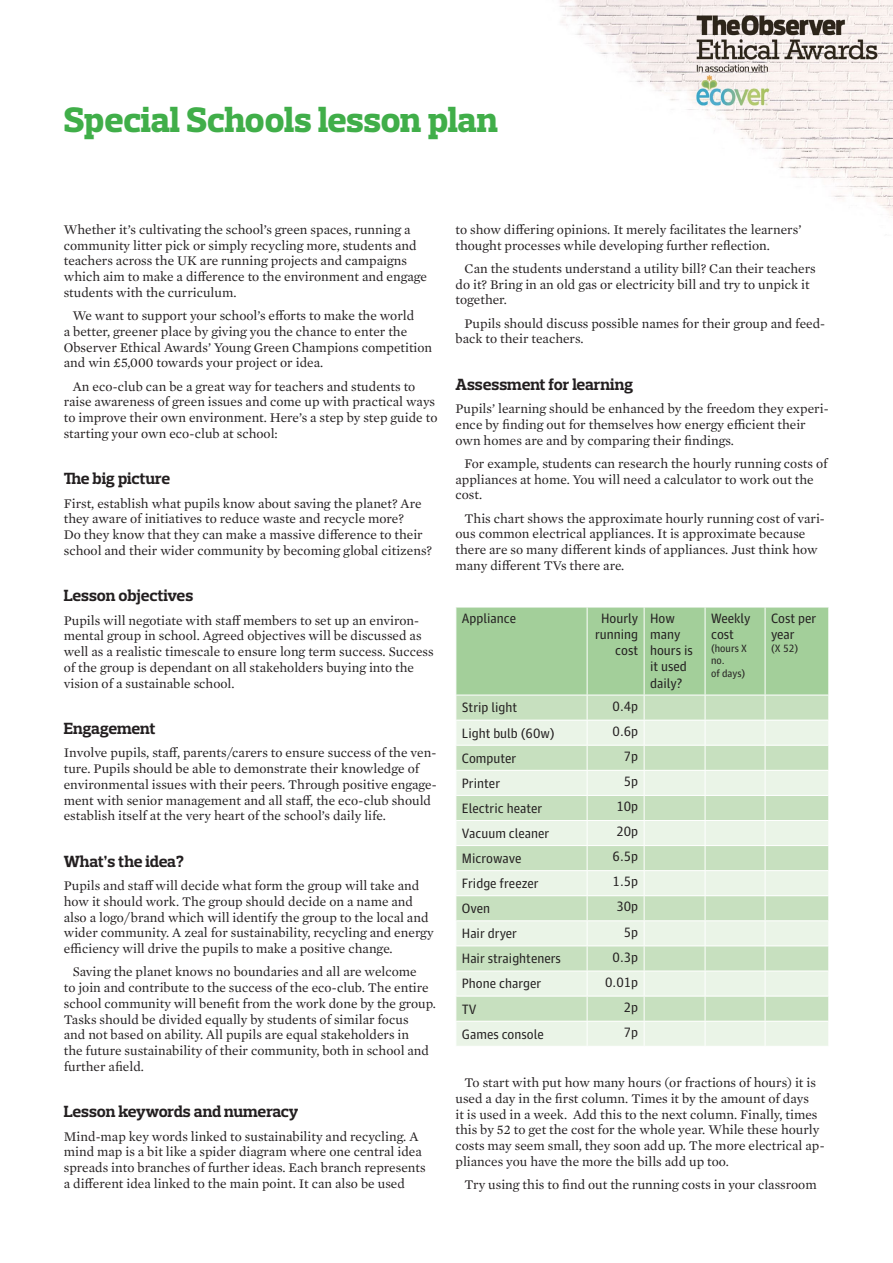
<style>
.page{position:relative;width:893px;height:1263px;background:#fff}
.page>*{position:absolute;margin:0;border:0;box-sizing:border-box;transform-origin:0 0}
.t1{font:800 36px "PS4 Prelo Slab";letter-spacing:-.005em;color:#40ae49}
.t2{font:700 16.5px "PS3 Prelo Slab";letter-spacing:-.01em;color:#231f20}
.t3{font:13.5px/15.8px "Mercury Text";color:#231f20}
.t4{font:13.5px/16.2px "AS31 Agate Sans";color:#231f20}
.t5{font:10.5px/12.6px "AS31 Agate Sans";color:#231f20}
</style>
<div class="page">
<img style="left:559px;top:0;width:334px;height:216px">
<svg style="left:456px;top:607px;width:373px;height:439px"></svg>
<p class="t1" style="left:64px;top:98px;width:436px">Special Schools lesson plan</p>
<p class="t3" style="left:64px;top:222px;width:365px">Whether it’s cultivating the school’s green spaces, running a community litter pick or simply recycling more, students and teachers across the UK are running projects and campaigns which aim to make a difference to the environment and engage students with the curriculum.</p>
<p class="t3" style="left:64px;top:308px;width:370px;text-indent:9px">We want to support your school’s efforts to make the world<br>a better, greener place by giving you the chance to enter the Observer Ethical Awards’ Young Green Champions competition and win £5,000 towards your project or idea.</p>
<p class="t3" style="left:64px;top:378px;width:375px;text-indent:9px">An eco-club can be a great way for teachers and students to raise awareness of green issues and come up with practical ways to improve their own environment. Here’s a step by step guide to starting your own eco-club at school:</p>
<p class="t2" style="left:64px;top:469px;width:108px">The big picture</p>
<p class="t3" style="left:64px;top:495px;width:370px">First, establish what pupils know about saving the planet? Are they aware of initiatives to reduce waste and recycle more?<br>Do they know that they can make a massive difference to their school and their wider community by becoming global citizens?</p>
<p class="t2" style="left:64px;top:586px;width:131px">Lesson objectives</p>
<p class="t3" style="left:64px;top:612px;width:371px">Pupils will negotiate with staff members to set up an environ&shy;mental group in school. Agreed objectives will be discussed as well as a realistic timescale to ensure long term success. Success of the group is dependant on all stakeholders buying into the vision of a sustainable school.</p>
<p class="t2" style="left:64px;top:718px;width:93px">Engagement</p>
<p class="t3" style="left:64px;top:745px;width:375px">Involve pupils, staff, parents/carers to ensure success of the ven&shy;ture. Pupils should be able to demonstrate their knowledge of environmental issues with their peers. Through positive engage&shy;ment with senior management and all staff, the eco-club should establish itself at the very heart of the school’s daily life.</p>
<p class="t2" style="left:64px;top:851px;width:122px">What’s the idea?</p>
<p class="t3" style="left:64px;top:878px;width:371px">Pupils and staff will decide what form the group will take and how it should work. The group should decide on a name and also a logo/brand which will identify the group to the local and wider community. A zeal for sustainability, recycling and energy efficiency will drive the pupils to make a positive change.</p>
<p class="t3" style="left:64px;top:964px;width:374px;text-indent:9px">Saving the planet knows no boundaries and all are welcome<br>to join and contribute to the success of the eco-club. The entire school community will benefit from the work done by the group.<br>Tasks should be divided equally by students of similar focus<br>and not based on ability. All pupils are equal stakeholders in<br>the future sustainability of their community, both in school and further afield.</p>
<p class="t2" style="left:64px;top:1102px;width:236px">Lesson keywords and numeracy</p>
<p class="t3" style="left:64px;top:1128px;width:363px">Mind-map key words linked to sustainability and recycling. A mind map is a bit like a spider diagram where one central idea spreads into branches of further ideas. Each branch represents a different idea linked to the main point. It can also be used</p>
<p class="t3" style="left:455px;top:222px;width:347px">to show differing opinions. It merely facilitates the learners’ thought processes while developing further reflection.</p>
<p class="t3" style="left:455px;top:261px;width:362px;text-indent:9px">Can the students understand a utility bill? Can their teachers do it? Bring in an old gas or electricity bill and try to unpick it together.</p>
<p class="t3" style="left:455px;top:315px;width:371px;text-indent:9px">Pupils should discuss possible names for their group and feed&shy;back to their teachers.</p>
<p class="t2" style="left:455px;top:374px;width:179px">Assessment for learning</p>
<p class="t3" style="left:455px;top:401px;width:375px">Pupils’ learning should be enhanced by the freedom they experi&shy;ence by finding out for themselves how energy efficient their own homes are and by comparing their findings.</p>
<p class="t3" style="left:455px;top:456px;width:374px;text-indent:9px">For example, students can research the hourly running costs of appliances at home. You will need a calculator to work out the cost.</p>
<p class="t3" style="left:455px;top:510px;width:371px;text-indent:9px">This chart shows the approximate hourly running cost of vari&shy;ous common electrical appliances. It is approximate because there are so many different kinds of appliances. Just think how many different TVs there are.</p>
<p class="t4" style="left:462px;top:609px;width:56px">Appliance</p>
<p class="t4" style="left:595px;top:609px;width:45px;text-align:right">Hourly running cost</p>
<p class="t4" style="left:650px;top:609px;width:44px">How many hours is it used daily?</p>
<p class="t4" style="left:711px;top:609px;width:41px">Weekly cost</p>
<p class="t5" style="left:711px;top:641px;width:37px">(hours X no.</p>
<p class="t5" style="left:711px;top:666px;width:36px">of days)</p>
<p class="t4" style="left:771px;top:609px;width:47px">Cost per year</p>
<p class="t5" style="left:771px;top:641px;width:29px">(X 52)</p>
<p class="t4" style="left:462px;top:699px;width:57px">Strip light</p>
<p class="t4" style="left:613px;top:697px;width:27px">0.4p</p>
<p class="t4" style="left:462px;top:724px;width:94px">Light bulb (60w)</p>
<p class="t4" style="left:613px;top:722px;width:27px">0.6p</p>
<p class="t4" style="left:462px;top:749px;width:56px">Computer</p>
<p class="t4" style="left:624px;top:747px;width:16px">7p</p>
<p class="t4" style="left:462px;top:774px;width:40px">Printer</p>
<p class="t4" style="left:624px;top:773px;width:16px">5p</p>
<p class="t4" style="left:462px;top:799px;width:82px">Electric heater</p>
<p class="t4" style="left:616px;top:798px;width:23px">10p</p>
<p class="t4" style="left:462px;top:824px;width:89px">Vacuum cleaner</p>
<p class="t4" style="left:616px;top:823px;width:23px">20p</p>
<p class="t4" style="left:462px;top:850px;width:61px">Microwave</p>
<p class="t4" style="left:613px;top:848px;width:27px">6.5p</p>
<p class="t4" style="left:462px;top:875px;width:78px">Fridge freezer</p>
<p class="t4" style="left:613px;top:873px;width:27px">1.5p</p>
<p class="t4" style="left:462px;top:900px;width:30px">Oven</p>
<p class="t4" style="left:616px;top:898px;width:23px">30p</p>
<p class="t4" style="left:462px;top:925px;width:57px">Hair dryer</p>
<p class="t4" style="left:624px;top:923px;width:16px">5p</p>
<p class="t4" style="left:462px;top:950px;width:101px">Hair straighteners</p>
<p class="t4" style="left:613px;top:948px;width:27px">0.3p</p>
<p class="t4" style="left:462px;top:975px;width:81px">Phone charger</p>
<p class="t4" style="left:605px;top:973px;width:34px">0.01p</p>
<p class="t4" style="left:462px;top:1000px;width:16px">TV</p>
<p class="t4" style="left:624px;top:998px;width:16px">2p</p>
<p class="t4" style="left:462px;top:1025px;width:83px">Games console</p>
<p class="t4" style="left:624px;top:1023px;width:16px">7p</p>
<p class="t3" style="left:455px;top:1075px;width:371px;text-indent:9px">To start with put how many hours (or fractions of hours) it is used a day in the first column. Times it by the amount of days<br>it is used in a week. Add this to the next column. Finally, times this by 52 to get the cost for the whole year. While these hourly costs may seem small, they soon add up. The more electrical ap&shy;pliances you have the more the bills add up too.</p>
<p class="t3" style="left:464px;top:1177px;width:354px">Try using this to find out the running costs in your classroom</p>
</div>
